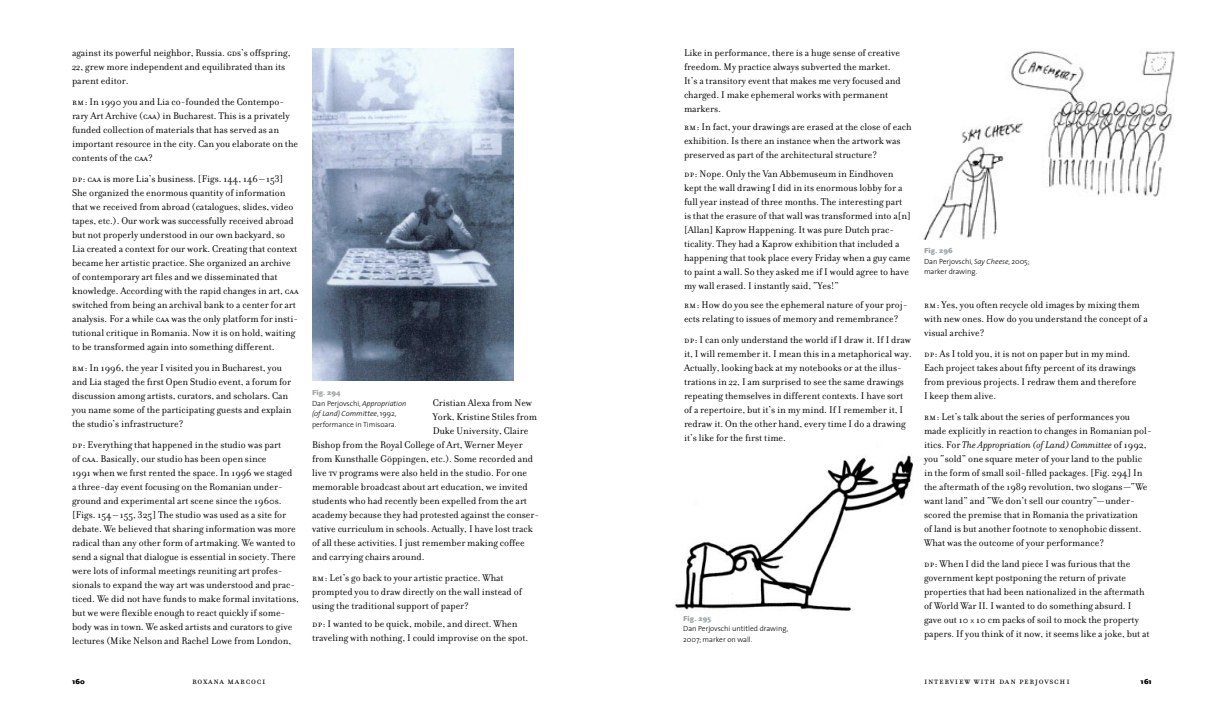
<style>
.page{position:relative;width:1224px;height:720px;background:#fff}
.page>*{position:absolute;margin:0;border:0;box-sizing:border-box;transform-origin:0 0}
.filosofia_text__space_before{font:10.5px/14px "Filosofia";color:#000}
.t1{font:10.5px "Filosofia Small Caps";letter-spacing:.075em;color:#000}
.t2{font:300 7.5px/10.5px "The Sans";color:#000}
.t3{font:900 7.5px "Scala Sans";letter-spacing:.01em;color:#000}
.s1{font-family:"Filosofia Small Caps"}
.s2{font-style:italic}
.s3{font-family:"Scala Sans";font-weight:900;color:#9ea4a8}
.s4{font-family:"The Sans";font-weight:300;font-size:7.5px}
</style>
<div class="page">
<img style="left:312px;top:48px;width:202px;height:333px">
<img style="left:923px;top:51px;width:252px;height:189px">
<img style="left:675px;top:455px;width:238px;height:156px">
<p class="filosofia_text__space_before" style="left:72px;top:46px;width:220px">against its powerful neighbor, Russia. <span class="s1">gds</span>’s offspring,<br><span class="s2">22</span>, grew more independent and equilibrated than its parent editor.</p>
<p class="filosofia_text__space_before" style="left:72px;top:95px;width:228px"><span class="s1">rm</span>: In 1990 you and Lia co-founded the Contempo&shy;rary Art Archive (<span class="s1">caa</span>) in Bucharest. This is a privately funded collection of materials that has served as an important resource in the city. Can you elaborate on the contents of the <span class="s1">caa</span>?</p>
<p class="filosofia_text__space_before" style="left:72px;top:172px;width:228px"><span class="s1">dp</span>: <span class="s1">caa</span> is more Lia’s business. [Figs. 144, 146 – 153] She organized the enormous quantity of information that we received from abroad (catalogues, slides, video tapes, etc.). Our work was successfully received abroad but not properly understood in our own backyard, so Lia created a context for our work. Creating that context became her artistic practice. She organized an archive of contemporary art files and we disseminated that knowledge. According with the rapid changes in art, <span class="s1">caa </span>switched from being an archival bank to a center for art analysis. For a while <span class="s1">caa</span> was the only platform for insti&shy;tutional critique in Romania. Now it is on hold, waiting to be transformed again into something different.</p>
<p class="filosofia_text__space_before" style="left:72px;top:361px;width:221px"><span class="s1">rm</span>: In 1996, the year I visited you in Bucharest, you and Lia staged the first Open Studio event, a forum for discussion among artists, curators, and scholars. Can you name some of the participating guests and explain the studio’s infrastructure?</p>
<p class="filosofia_text__space_before" style="left:72px;top:438px;width:228px"><span class="s1">dp</span>: Everything that happened in the studio was part<br>of <span class="s1">caa</span>. Basically, our studio has been open since<br>1991 when we first rented the space. In 1996 we staged a three-day event focusing on the Romanian under&shy;ground and experimental art scene since the 1960s. [Figs. 154 – 155, 325] The studio was used as a site for debate. We believed that sharing information was more radical than any other form of artmaking. We wanted to send a signal that dialogue is essential in society. There were lots of informal meetings reuniting art profes&shy;sionals to expand the way art was understood and prac&shy;ticed. We did not have funds to make formal invitations, but we were flexible enough to react quickly if some&shy;body was in town. We asked artists and curators to give lectures (Mike Nelson and Rachel Lowe from London,</p>
<p class="t2" style="left:312px;top:387px;width:96px"><span class="s3">Fig. 294<br></span>Dan Perjovschi, <span class="s2">Appropriation (of Land) Committee</span>, 1992, performance in Timisoara.</p>
<p class="filosofia_text__space_before" style="left:433px;top:396px;width:101px">Cristian Alexa from New</p>
<p class="filosofia_text__space_before" style="left:433px;top:410px;width:106px">York, Kristine Stiles from</p>
<p class="filosofia_text__space_before" style="left:433px;top:424px;width:97px">Duke University, Claire</p>
<p class="filosofia_text__space_before" style="left:312px;top:438px;width:212px">Bishop from the Royal College of Art, Werner Meyer</p>
<p class="filosofia_text__space_before" style="left:312px;top:452px;width:223px">from Kunsthalle Göppingen, etc.). Some recorded and</p>
<p class="filosofia_text__space_before" style="left:312px;top:466px;width:217px">live <span class="s1">tv</span> programs were also held in the studio. For one</p>
<p class="filosofia_text__space_before" style="left:312px;top:480px;width:217px">memorable broadcast about art education, we invited</p>
<p class="filosofia_text__space_before" style="left:312px;top:494px;width:217px">students who had recently been expelled from the art</p>
<p class="filosofia_text__space_before" style="left:312px;top:508px;width:229px">academy because they had protested against the conser-</p>
<p class="filosofia_text__space_before" style="left:312px;top:522px;width:222px">vative curriculum in schools. Actually, I have lost track</p>
<p class="filosofia_text__space_before" style="left:312px;top:536px;width:214px">of all these activities. I just remember making coffee</p>
<p class="filosofia_text__space_before" style="left:312px;top:550px;width:114px">and carrying chairs around.</p>
<p class="filosofia_text__space_before" style="left:312px;top:571px;width:211px"><span class="s1">rm</span>: Let’s go back to your artistic practice. What prompted you to draw directly on the wall instead of using the traditional support of paper?</p>
<p class="filosofia_text__space_before" style="left:312px;top:617px;width:218px"><span class="s1">dp</span>: I wanted to be quick, mobile, and direct. When traveling with nothing, I could improvise on the spot.</p>
<p class="filosofia_text__space_before" style="left:684px;top:46px;width:218px">Like in performance, there is a huge sense of creative freedom. My practice always subverted the market.<br>It’s a transitory event that makes me very focused and charged. I make ephemeral works with permanent markers.</p>
<p class="filosofia_text__space_before" style="left:684px;top:120px;width:229px"><span class="s1">rm</span>: In fact, your drawings are erased at the close of each exhibition. Is there an instance when the artwork was preserved as part of the architectural structure?</p>
<p class="filosofia_text__space_before" style="left:684px;top:167px;width:228px"><span class="s1">dp</span>: Nope. Only the Van Abbemuseum in Eindhoven kept the wall drawing I did in its enormous lobby for a full year instead of three months. The interesting part is that the erasure of that wall was transformed into a[n] [Allan] Kaprow Happening. It was pure Dutch prac&shy;ticality. They had a Kaprow exhibition that included a happening that took place every Friday when a guy came to paint a wall. So they asked me if I would agree to have my wall erased. I instantly said, “Yes!”</p>
<p class="filosofia_text__space_before" style="left:684px;top:298px;width:225px"><span class="s1">rm</span>: How do you see the ephemeral nature of your proj&shy;ects relating to issues of memory and remembrance?</p>
<p class="filosofia_text__space_before" style="left:684px;top:333px;width:229px"><span class="s1">dp</span>: I can only understand the world if I draw it. If I draw it, I will remember it. I mean this in a metaphorical way.<br>Actually, looking back at my notebooks or at the illus&shy;trations in <span class="s2">22</span>, I am surprised to see the same drawings repeating themselves in different contexts. I have sort of a repertoire, but it’s in my mind. If I remember it, I redraw it. On the other hand, every time I do a drawing it’s like for the first time.</p>
<p class="t2" style="left:683px;top:613px;width:107px"><span class="s3">Fig. 295<br></span>Dan Perjovschi untitled drawing,<br>2007; marker on wall.</p>
<p class="t2" style="left:924px;top:245px;width:107px"><span class="s3">Fig. 296<br></span>Dan Perjovschi, <span class="s2">Say Cheese</span>, 2005; marker drawing.</p>
<p class="filosofia_text__space_before" style="left:924px;top:298px;width:225px"><span class="s1">rm</span>: Yes, you often recycle old images by mixing them with new ones. How do you understand the concept of a visual archive?</p>
<p class="filosofia_text__space_before" style="left:924px;top:347px;width:214px"><span class="s1">dp</span>: As I told you, it is not on paper but in my mind.<br>Each project takes about fifty percent of its drawings from previous projects. I redraw them and therefore I keep them alive.</p>
<p class="filosofia_text__space_before" style="left:924px;top:410px;width:229px"><span class="s1">rm</span>: Let’s talk about the series of performances you made explicitly in reaction to changes in Romanian pol&shy;itics. For <span class="s2">The Appropriation (of Land) Committee</span> of 1992, you “sold” one square meter of your land to the public in the form of small soil-filled packages. [Fig. 294] In the aftermath of the 1989 revolution, two slogans —“We want land” and “We don’t sell our country”— under&shy;scored the premise that in Romania the privatization<br>of land is but another footnote to xenophobic dissent.<br>What was the outcome of your performance?</p>
<p class="filosofia_text__space_before" style="left:924px;top:557px;width:227px"><span class="s1">dp</span>: When I did the land piece I was furious that the government kept postponing the return of private properties that had been nationalized in the aftermath of World War II. I wanted to do something absurd. I gave out 10 <span class="s4">x</span> 10 cm packs of soil to mock the property papers. If you think of it now, it seems like a joke, but at</p>
<p class="t3" style="left:72px;top:677px;width:14px">160</p>
<p class="t1" style="left:192px;top:675px;width:75px">roxana marcoci</p>
<p class="t1" style="left:924px;top:675px;width:147px">interview with dan perjovschi</p>
<p class="t3" style="left:1141px;top:677px;width:13px">161</p>
</div>
